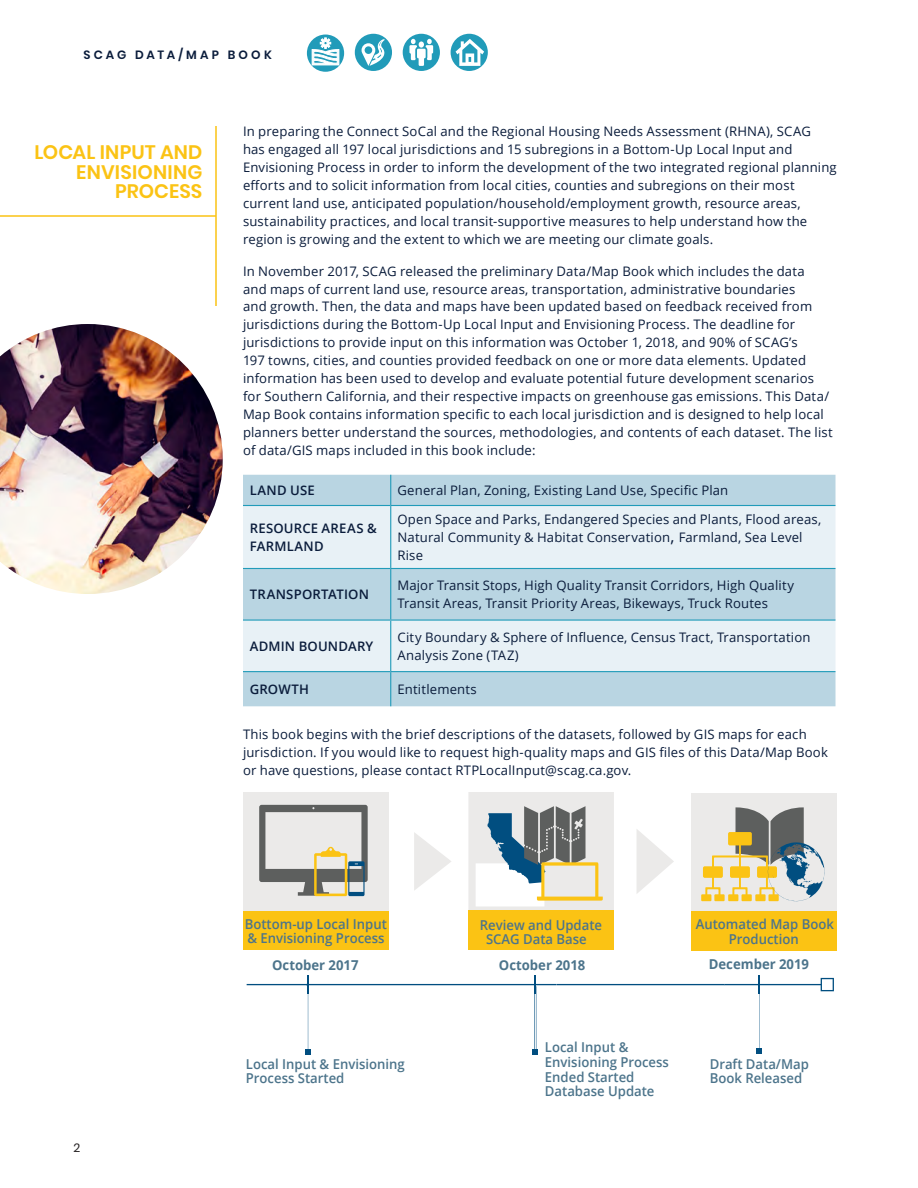
<style>
.page{position:relative;width:918px;height:1188px;background:#fff}
.page>*{position:absolute;margin:0;border:0;box-sizing:border-box;transform-origin:0 0}
.Chapter_Title{font:600 19.5px/19.5px "Poppins";letter-spacing:.005em;color:#fbc314;text-align:right}
.t1{font:600 13.65px/14.7px "Open Sans";color:#4c748b;scale:.96 1}
.t2{font:700 13.65px "Open Sans";color:#4c748b;scale:.96 1}
.t3{font:13.2px/18px "Open Sans";letter-spacing:.01em;color:#0a1c3b}
.t4{font:600 13.2px/18px "Open Sans";letter-spacing:.015em;color:#0a1c3b}
.t5{font:600 12px "Poppins";letter-spacing:.265em;color:#0a1c3b}
.t6{font:12px "Poppins";color:#231f20}
.s1{font-size:16.5px}
</style>
<div class="page">
<div style="left:403px;top:34px;width:37px;height:37px;background:#219bb9;border-radius:50%"></div>
<svg style="left:409px;top:39px;width:24px;height:27px"></svg>
<div style="left:451px;top:34px;width:37px;height:37px;background:#219bb9;border-radius:50%"></div>
<svg style="left:456px;top:39px;width:28px;height:27px"></svg>
<svg style="left:307px;top:35px;width:37px;height:37px"></svg>
<svg style="left:312px;top:38px;width:27px;height:27px"></svg>
<div style="left:355px;top:34px;width:37px;height:37px;background:#219bb9;border-radius:50%"></div>
<svg style="left:362px;top:39px;width:23px;height:27px"></svg>
<img style="left:0;top:324px;width:223px;height:270px">
<hr style="left:215px;top:126px;width:2px;height:180px;background:#fbc314">
<hr style="left:0;top:215px;width:216px;height:2px;background:#fbc314">
<div style="left:243px;top:475px;width:593px;height:231px;background:#b9d5e2"></div>
<svg style="left:243px;top:506px;width:593px;height:165px;background:#d8e7ef"></svg>
<hr style="left:390px;top:475px;width:1px;height:30px;background:#219bb9">
<hr style="left:243px;top:505px;width:148px;height:1px;background:#219bb9">
<hr style="left:391px;top:505px;width:445px;height:1px;background:#219bb9">
<hr style="left:390px;top:506px;width:1px;height:62px;background:#219bb9">
<hr style="left:243px;top:568px;width:148px;height:1px;background:#219bb9">
<hr style="left:391px;top:568px;width:445px;height:1px;background:#219bb9">
<hr style="left:390px;top:569px;width:1px;height:51px;background:#219bb9">
<hr style="left:243px;top:620px;width:148px;height:1px;background:#219bb9">
<hr style="left:391px;top:620px;width:445px;height:1px;background:#219bb9">
<hr style="left:390px;top:621px;width:1px;height:50px;background:#219bb9">
<hr style="left:243px;top:671px;width:148px;height:1px;background:#219bb9">
<hr style="left:391px;top:671px;width:445px;height:1px;background:#219bb9">
<hr style="left:390px;top:672px;width:1px;height:34px;background:#219bb9">
<svg style="left:414px;top:832px;width:37px;height:58px"></svg>
<div style="left:243px;top:911px;width:146px;height:39px;background:#fbc314"></div>
<div style="left:243px;top:792px;width:146px;height:119px;background:#ebeae9"></div>
<svg style="left:259px;top:805px;width:109px;height:91px"></svg>
<svg style="left:247px;top:976px;width:587px;height:78px"></svg>
<svg style="left:637px;top:829px;width:37px;height:64px"></svg>
<div style="left:468px;top:911px;width:146px;height:39px;background:#fbc314"></div>
<svg style="left:468px;top:792px;width:146px;height:119px"></svg>
<div style="left:692px;top:793px;width:145px;height:120px;background:#ebeae9"></div>
<div style="left:691px;top:911px;width:146px;height:40px;background:#fbc314"></div>
<svg style="left:701px;top:807px;width:124px;height:94px"></svg>
<p class="t5" style="left:84px;top:48px;width:190px">SCAG DATA/MAP BOOK</p>
<p class="Chapter_Title" style="left:34px;top:143px;width:170px">LOCAL INPUT AND<br>ENVISIONING<br>PROCESS</p>
<p class="t3" style="left:243px;top:122px;width:595px">In preparing the Connect SoCal and the Regional Housing Needs Assessment (RHNA), SCAG<br>has engaged all 197 local jurisdictions and 15 subregions in a Bottom-Up Local Input and Envisioning Process in order to inform the development of the two integrated regional planning efforts and to solicit information from local cities, counties and subregions on their most current land use, anticipated population/household/employment growth, resource areas, sustainability practices, and local transit-supportive measures to help understand how the region is growing and the extent to which we are meeting our climate goals.</p>
<p class="t3" style="left:243px;top:261px;width:591px">In November 2017, SCAG released the preliminary Data/Map Book which includes the data<br>and maps of current land use, resource areas, transportation, administrative boundaries<br>and growth. Then, the data and maps have been updated based on feedback received from jurisdictions during the Bottom-Up Local Input and Envisioning Process. The deadline for jurisdictions to provide input on this information was October 1, 2018, and 90% of SCAG’s<br>197 towns, cities, and counties provided feedback on one or more data elements. Updated information has been used to develop and evaluate potential future development scenarios for Southern California, and their respective impacts on greenhouse gas emissions. This Data/ Map Book contains information specific to each local jurisdiction and is designed to help local planners better understand the sources, methodologies, and contents of each dataset. The list of data/GIS maps included in this book include:</p>
<p class="t4" style="left:250px;top:481px;width:67px">LAND USE</p>
<p class="t3" style="left:397px;top:481px;width:332px">General Plan, Zoning, Existing Land Use, Specific Plan</p>
<p class="t4" style="left:250px;top:519px;width:129px">RESOURCE AREAS &amp;<br>FARMLAND</p>
<p class="t3" style="left:397px;top:510px;width:425px">Open Space and Parks, Endangered Species and Plants, Flood areas,<br>Natural Community &amp; Habitat Conservation<span class="s1">,</span> Farmland, Sea Level<br>Rise</p>
<p class="t4" style="left:250px;top:585px;width:121px">TRANSPORTATION</p>
<p class="t3" style="left:397px;top:576px;width:398px">Major Transit Stops, High Quality Transit Corridors, High Quality<br>Transit Areas, Transit Priority Areas, Bikeways, Truck Routes</p>
<p class="t4" style="left:250px;top:637px;width:125px">ADMIN BOUNDARY</p>
<p class="t3" style="left:397px;top:628px;width:415px">City Boundary &amp; Sphere of Influence, Census Tract, Transportation<br>Analysis Zone (TAZ)</p>
<p class="t4" style="left:250px;top:680px;width:61px">GROWTH</p>
<p class="t3" style="left:397px;top:680px;width:81px">Entitlements</p>
<p class="t3" style="left:243px;top:725px;width:586px">This book begins with the brief descriptions of the datasets, followed by GIS maps for each jurisdiction. If you would like to request high-quality maps and GIS files of this Data/Map Book or have questions, please contact RTPLocalInput@scag.ca.gov.</p>
<p class="t6" style="left:74px;top:1141px;width:8px">2</p>
<p class="t1" style="left:245px;top:916px;width:149px">Bottom-up Local Input</p>
<p class="t1" style="left:247px;top:931px;width:144px">&amp; Envisioning Process</p>
<p class="t1" style="left:480px;top:917px;width:129px">Review and Update</p>
<p class="t1" style="left:486px;top:931px;width:107px">SCAG Data Base</p>
<p class="t1" style="left:696px;top:917px;width:145px">Automated Map Book</p>
<p class="t1" style="left:729px;top:931px;width:74px">Production</p>
<p class="t2" style="left:272px;top:955px;width:92px">October 2017</p>
<p class="t2" style="left:499px;top:955px;width:92px">October 2018</p>
<p class="t2" style="left:709px;top:955px;width:106px">December 2019</p>
<p class="t1" style="left:246px;top:1056px;width:167px">Local Input &amp; Envisioning<br>Process Started</p>
<p class="t1" style="left:545px;top:1040px;width:131px">Local Input &amp;<br>Envisioning Process<br>Ended Started<br>Database Update</p>
<p class="t1" style="left:710px;top:1056px;width:105px">Draft Data/Map<br>Book Released</p>
</div>
